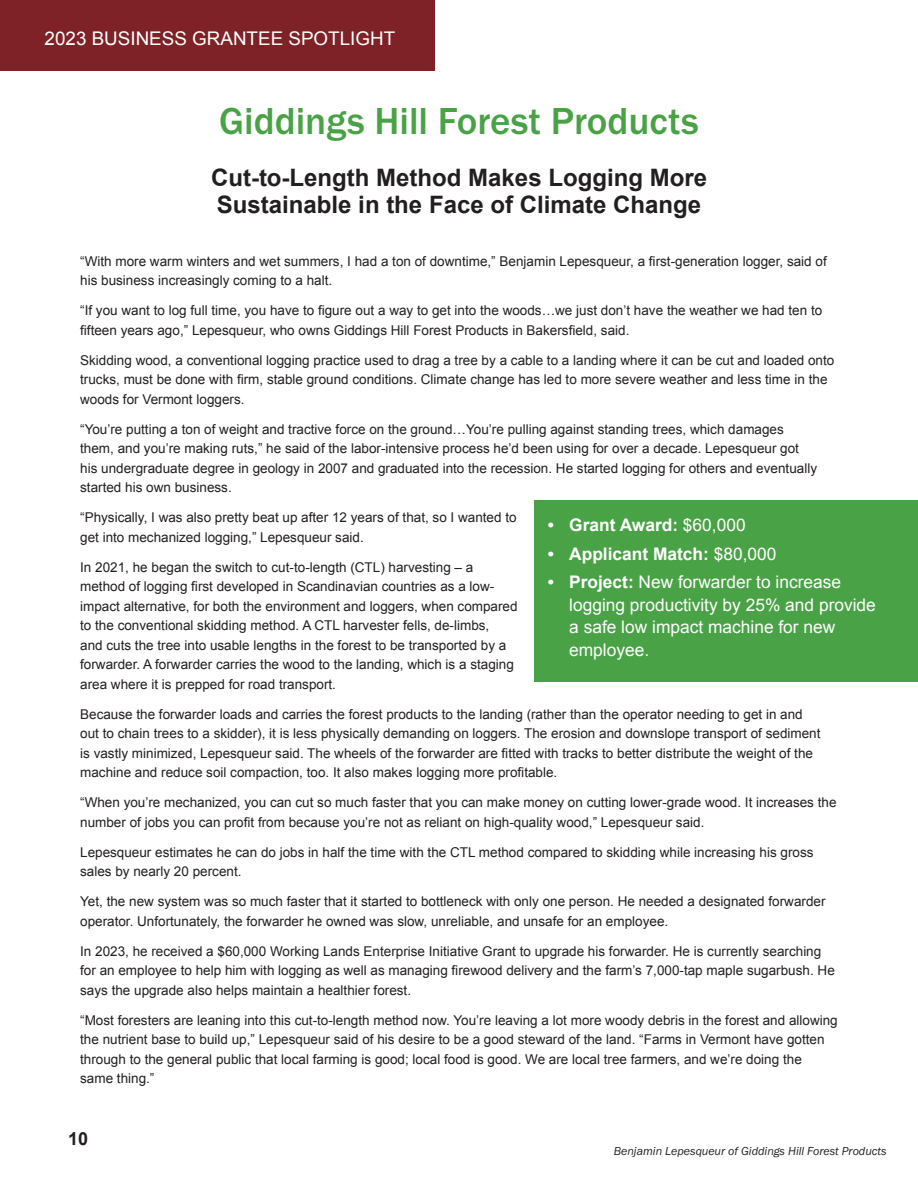
<style>
.page{position:relative;width:918px;height:1188px;background:#fff}
.page>*{position:absolute;margin:0;border:0;box-sizing:border-box;transform-origin:0 0}
.t1{font:500 39px "Franklin Gothic URW";color:#4aa246}
.t2{font:700 24px/27px "Arial";color:#231f20}
.t3{font:18.9px "Arial";color:#fff}
.t4{font:700 18px "Arial";color:#231f20}
.t5{font:17.4px/22.5px "Arial";color:#fff}
.t6{font:700 17.4px "Arial";color:#fff}
.t7{font:13.5px/19.5px "Arial";color:#231f20}
.t8{font:12px "Franklin Gothic URW Boo Ita";color:#231f20}
.s1{font-weight:400}
.s2{font-weight:700}
</style>
<div class="page">
<div style="left:535px;top:500px;width:383px;height:181px;background:#4aa246"></div>
<div style="left:0;top:0;width:434px;height:70px;background:#7e2227"></div>
<p class="t3" style="left:45px;top:26px;width:352px">2023 BUSINESS GRANTEE SPOTLIGHT</p>
<p class="t1" style="left:219px;top:96px;width:481px">Giddings Hill Forest Products</p>
<p class="t2" style="left:211px;top:165px;width:497px">Cut-to-Length Method Makes Logging More<br>Sustainable in the Face of Climate Change</p>
<p class="t7" style="left:80px;top:251px;width:748px">“With more warm winters and wet summers, I had a ton of downtime,” Benjamin Lepesqueur, a first-generation logger, said of his business increasingly coming to a halt.</p>
<p class="t7" style="left:80px;top:301px;width:744px">“If you want to log full time, you have to figure out a way to get into the woods…we just don’t have the weather we had ten to fifteen years ago,” Lepesqueur, who owns Giddings Hill Forest Products in Bakersfield, said.</p>
<p class="t7" style="left:80px;top:350px;width:756px">Skidding wood, a conventional logging practice used to drag a tree by a cable to a landing where it can be cut and loaded onto trucks, must be done with firm, stable ground conditions. Climate change has led to more severe weather and less time in the woods for Vermont loggers.</p>
<p class="t7" style="left:80px;top:419px;width:738px">“You’re putting a ton of weight and tractive force on the ground…You’re pulling against standing trees, which damages them, and you’re making ruts,” he said of the labor-intensive process he’d been using for over a decade. Lepesqueur got his undergraduate degree in geology in 2007 and graduated into the recession. He started logging for others and eventually started his own business.</p>
<p class="t7" style="left:80px;top:508px;width:438px">“Physically, I was also pretty beat up after 12 years of that, so I wanted to get into mechanized logging,” Lepesqueur said.</p>
<p class="t7" style="left:80px;top:557px;width:439px">In 2021, he began the switch to cut-to-length (CTL) harvesting – a method of logging first developed in Scandinavian countries as a low&shy;impact alternative, for both the environment and loggers, when compared to the conventional skidding method. A CTL harvester fells, de-limbs,<br>and cuts the tree into usable lengths in the forest to be transported by a forwarder. A forwarder carries the wood to the landing, which is a staging area where it is prepped for road transport.</p>
<p class="t7" style="left:80px;top:704px;width:742px">Because the forwarder loads and carries the forest products to the landing (rather than the operator needing to get in and out to chain trees to a skidder), it is less physically demanding on loggers. The erosion and downslope transport of sediment is vastly minimized, Lepesqueur said. The wheels of the forwarder are fitted with tracks to better distribute the weight of the machine and reduce soil compaction, too. It also makes logging more profitable.</p>
<p class="t7" style="left:80px;top:793px;width:758px">“When you’re mechanized, you can cut so much faster that you can make money on cutting lower-grade wood. It increases the number of jobs you can profit from because you’re not as reliant on high-quality wood,” Lepesqueur said.</p>
<p class="t7" style="left:80px;top:842px;width:735px">Lepesqueur estimates he can do jobs in half the time with the CTL method compared to skidding while increasing his gross sales by nearly 20 percent.</p>
<p class="t7" style="left:80px;top:892px;width:747px">Yet, the new system was so much faster that it started to bottleneck with only one person. He needed a designated forwarder operator. Unfortunately, the forwarder he owned was slow, unreliable, and unsafe for an employee.</p>
<p class="t7" style="left:80px;top:941px;width:756px">In 2023, he received a $60,000 Working Lands Enterprise Initiative Grant to upgrade his forwarder. He is currently searching for an employee to help him with logging as well as managing firewood delivery and the farm’s 7,000-tap maple sugarbush. He says the upgrade also helps maintain a healthier forest.</p>
<p class="t7" style="left:80px;top:1010px;width:759px">“Most foresters are leaning into this cut-to-length method now. You’re leaving a lot more woody debris in the forest and allowing the nutrient base to build up,” Lepesqueur said of his desire to be a good steward of the land. “Farms in Vermont have gotten through to the general public that local farming is good; local food is good. We are local tree farmers, and we’re doing the same thing.”</p>
<p class="t6" style="left:548px;top:514px;width:199px">• Grant Award: <span class="s1">$60,000</span></p>
<p class="t6" style="left:548px;top:542px;width:230px">• Applicant Match: <span class="s1">$80,000</span></p>
<p class="t5" style="left:569px;top:571px;width:308px;text-indent:-21px"><span class="s2">• Project:</span> New forwarder to increase logging productivity by 25% and provide a safe low impact machine for new employee.</p>
<p class="t4" style="left:68px;top:1127px;width:22px">10</p>
<p class="t8" style="left:614px;top:1144px;width:274px">Benjamin Lepesqueur of Giddings Hill Forest Products</p>
</div>
